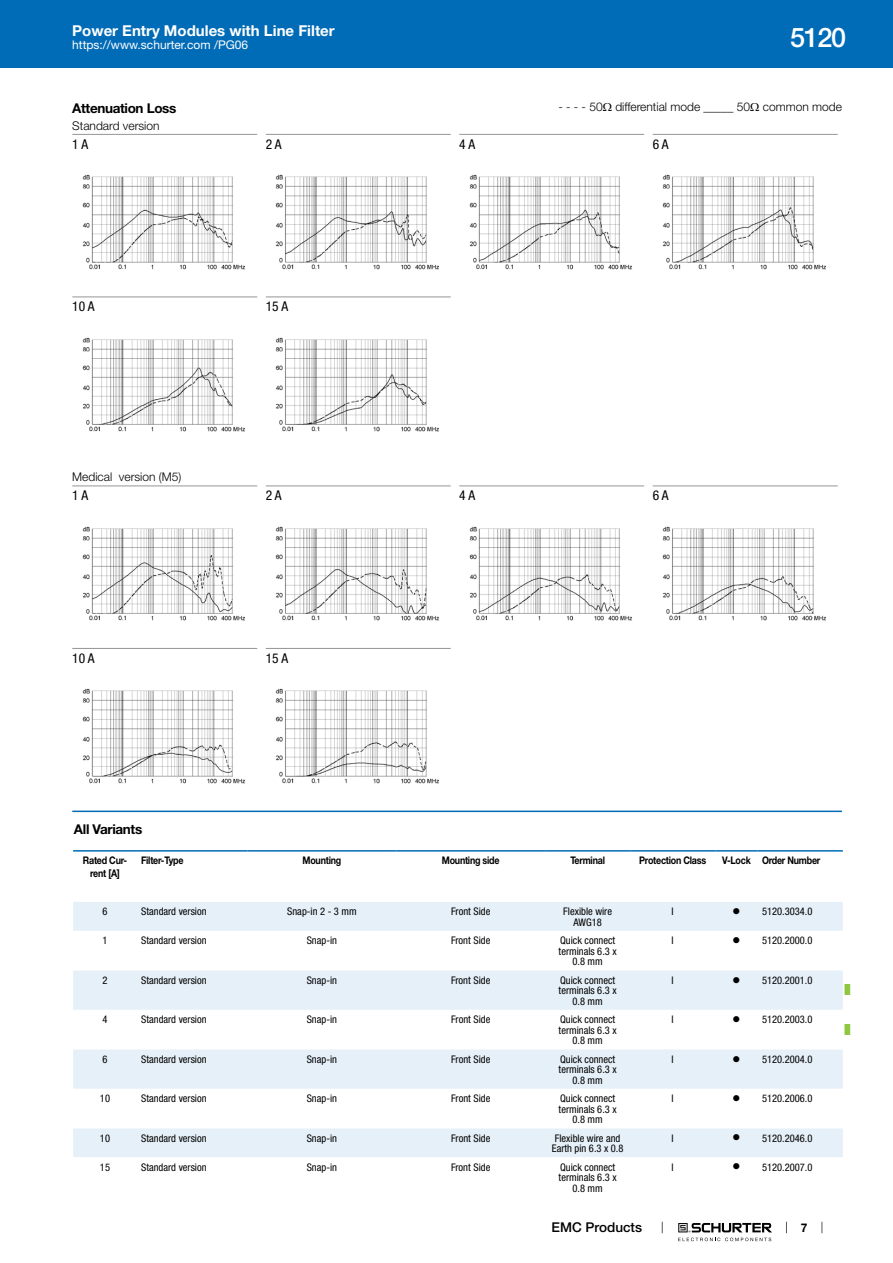
<style>
.page{position:relative;width:893px;height:1263px;background:#fff}
.page>*{position:absolute;margin:0;border:0;box-sizing:border-box;transform-origin:0 0}
.t1{font:500 27px "Helvetica Neue LT";color:#fff}
.t2{font:700 15px "Helvetica Neue LT";color:#fff}
.t3{font:condensed 13.5px "Helvetica Neue LT";color:#000}
.t4{font:700 13.5px "Helvetica Neue LT";letter-spacing:-.025em;color:#000}
.t5{font:500 13.5px "Helvetica Neue LT";color:#000}
.t6{font:300 12px "Helvetica Neue LT";color:#000}
.t7{font:12px "Helvetica Neue LT";color:#fff}
.t8{font:700 12px "Helvetica Neue LT";color:#000}
.t9{font:condensed 10.5px/10.5px "Helvetica Neue LT";color:#000;text-align:center}
.t10{font:700 10.5px/12.6px "Helvetica Neue LT";letter-spacing:-.025em;color:#000;text-align:center;scale:.85 1}
.t11{font:9px "Arial Unicode MS";color:#8dc63f}
.s1{font-family:"Arial Unicode MS";font-weight:400}
</style>
<div class="page">
<svg style="left:678px;top:1223px;width:94px;height:18px"></svg>
<div style="left:0;top:0;width:893px;height:68px;background:#006bb6"></div>
<hr style="left:72px;top:134px;width:185px;height:1px;background:#939598">
<img style="left:82px;top:174px;width:163px;height:96px">
<hr style="left:266px;top:134px;width:185px;height:1px;background:#939598">
<img style="left:275px;top:174px;width:164px;height:96px">
<hr style="left:459px;top:134px;width:185px;height:1px;background:#939598">
<img style="left:469px;top:174px;width:163px;height:96px">
<hr style="left:653px;top:134px;width:185px;height:1px;background:#939598">
<img style="left:662px;top:174px;width:164px;height:96px">
<hr style="left:72px;top:297px;width:185px;height:1px;background:#939598">
<img style="left:82px;top:337px;width:163px;height:95px">
<hr style="left:266px;top:297px;width:185px;height:1px;background:#939598">
<img style="left:275px;top:337px;width:164px;height:95px">
<hr style="left:72px;top:485px;width:185px;height:1px;background:#939598">
<img style="left:82px;top:526px;width:163px;height:95px">
<hr style="left:266px;top:485px;width:185px;height:1px;background:#939598">
<img style="left:275px;top:526px;width:164px;height:95px">
<hr style="left:459px;top:485px;width:185px;height:1px;background:#939598">
<img style="left:469px;top:526px;width:163px;height:95px">
<hr style="left:653px;top:485px;width:185px;height:1px;background:#939598">
<img style="left:662px;top:526px;width:164px;height:95px">
<hr style="left:72px;top:648px;width:185px;height:1px;background:#939598">
<img style="left:82px;top:688px;width:163px;height:96px">
<hr style="left:266px;top:648px;width:185px;height:1px;background:#939598">
<img style="left:275px;top:688px;width:164px;height:96px">
<hr style="left:72px;top:810px;width:770px;height:2px;background:#006bb6">
<svg style="left:73px;top:851px;width:770px;height:1px"></svg>
<div style="left:73px;top:902px;width:770px;height:29px;background:#e6f0f8"></div>
<svg style="left:73px;top:970px;width:770px;height:187px;fill:#e6f0f8"></svg>
<hr style="left:73px;top:850px;width:64px;height:1px;background:#006bb6">
<hr style="left:137px;top:850px;width:110px;height:1px;background:#006bb6">
<hr style="left:247px;top:850px;width:149px;height:1px;background:#006bb6">
<hr style="left:396px;top:850px;width:149px;height:1px;background:#006bb6">
<hr style="left:545px;top:850px;width:85px;height:1px;background:#006bb6">
<hr style="left:630px;top:850px;width:85px;height:1px;background:#006bb6">
<hr style="left:715px;top:850px;width:43px;height:1px;background:#006bb6">
<hr style="left:758px;top:850px;width:85px;height:1px;background:#006bb6">
<h2 class="t2" style="left:72px;top:21px;width:264px">Power Entry Modules with Line Filter</h2>
<p class="t7" style="left:72px;top:38px;width:178px">https://www.schurter.com /PG06</p>
<h1 class="t1" style="left:790px;top:21px;width:57px">5120</h1>
<p class="t4" style="left:72px;top:99px;width:106px">Attenuation Loss</p>
<p class="t6" style="left:558px;top:100px;width:285px">- - - - 50<span class="s1">Ω</span> differential mode _____ 50<span class="s1">Ω</span> common mode</p>
<p class="t6" style="left:72px;top:118px;width:89px">Standard version</p>
<p class="t3" style="left:72px;top:136px;width:17px">1 A</p>
<p class="t3" style="left:266px;top:136px;width:17px">2 A</p>
<p class="t3" style="left:459px;top:136px;width:17px">4 A</p>
<p class="t3" style="left:653px;top:136px;width:17px">6 A</p>
<p class="t3" style="left:72px;top:299px;width:24px">10 A</p>
<p class="t3" style="left:266px;top:299px;width:24px">15 A</p>
<p class="t6" style="left:72px;top:470px;width:111px">Medical version (M5)</p>
<p class="t3" style="left:72px;top:488px;width:17px">1 A</p>
<p class="t3" style="left:266px;top:488px;width:17px">2 A</p>
<p class="t3" style="left:459px;top:488px;width:17px">4 A</p>
<p class="t3" style="left:653px;top:488px;width:17px">6 A</p>
<p class="t3" style="left:72px;top:650px;width:24px">10 A</p>
<p class="t3" style="left:266px;top:650px;width:24px">15 A</p>
<p class="t4" style="left:74px;top:821px;width:70px">All Variants</p>
<p class="t10" style="left:83px;top:854px;width:54px">Rated Cur&shy;rent [A]</p>
<p class="t10" style="left:141px;top:854px;width:51px">Filter-Type</p>
<p class="t10" style="left:302px;top:854px;width:47px">Mounting</p>
<p class="t10" style="left:442px;top:854px;width:69px">Mounting side</p>
<p class="t10" style="left:570px;top:854px;width:42px">Terminal</p>
<p class="t10" style="left:639px;top:854px;width:80px">Protection Class</p>
<p class="t10" style="left:722px;top:854px;width:117px">V-Lock Order Number</p>
<p class="t9" style="left:103px;top:906px;width:7px">6</p>
<p class="t9" style="left:141px;top:906px;width:67px">Standard version</p>
<p class="t9" style="left:287px;top:906px;width:71px">Snap-in 2 - 3 mm</p>
<p class="t9" style="left:451px;top:906px;width:41px">Front Side</p>
<p class="t9" style="left:563px;top:906px;width:50px">Flexible wire<br>AWG18</p>
<p class="t9" style="left:672px;top:906px;width:4px">I</p>
<p class="t9" style="left:733px;top:906px;width:81px">● 5120.3034.0</p>
<p class="t9" style="left:102px;top:935px;width:7px">1</p>
<p class="t9" style="left:141px;top:935px;width:67px">Standard version</p>
<p class="t9" style="left:307px;top:935px;width:32px">Snap-in</p>
<p class="t9" style="left:451px;top:935px;width:41px">Front Side</p>
<p class="t9" style="left:559px;top:935px;width:60px">Quick connect terminals 6.3 x<br>0.8 mm</p>
<p class="t9" style="left:672px;top:935px;width:4px">I</p>
<p class="t9" style="left:733px;top:935px;width:81px">● 5120.2000.0</p>
<p class="t9" style="left:102px;top:975px;width:7px">2</p>
<p class="t9" style="left:141px;top:975px;width:67px">Standard version</p>
<p class="t9" style="left:307px;top:975px;width:32px">Snap-in</p>
<p class="t9" style="left:451px;top:975px;width:41px">Front Side</p>
<p class="t9" style="left:559px;top:975px;width:60px">Quick connect terminals 6.3 x<br>0.8 mm</p>
<p class="t9" style="left:672px;top:975px;width:4px">I</p>
<p class="t9" style="left:733px;top:975px;width:81px">● 5120.2001.0</p>
<p class="t9" style="left:103px;top:1014px;width:7px">4</p>
<p class="t9" style="left:141px;top:1014px;width:67px">Standard version</p>
<p class="t9" style="left:307px;top:1014px;width:32px">Snap-in</p>
<p class="t9" style="left:451px;top:1014px;width:41px">Front Side</p>
<p class="t9" style="left:559px;top:1014px;width:60px">Quick connect terminals 6.3 x<br>0.8 mm</p>
<p class="t9" style="left:672px;top:1014px;width:4px">I</p>
<p class="t9" style="left:733px;top:1014px;width:81px">● 5120.2003.0</p>
<p class="t9" style="left:103px;top:1054px;width:7px">6</p>
<p class="t9" style="left:141px;top:1054px;width:67px">Standard version</p>
<p class="t9" style="left:307px;top:1054px;width:32px">Snap-in</p>
<p class="t9" style="left:451px;top:1054px;width:41px">Front Side</p>
<p class="t9" style="left:559px;top:1054px;width:60px">Quick connect terminals 6.3 x<br>0.8 mm</p>
<p class="t9" style="left:672px;top:1054px;width:4px">I</p>
<p class="t9" style="left:733px;top:1054px;width:81px">● 5120.2004.0</p>
<p class="t9" style="left:100px;top:1093px;width:12px">10</p>
<p class="t9" style="left:141px;top:1093px;width:67px">Standard version</p>
<p class="t9" style="left:307px;top:1093px;width:32px">Snap-in</p>
<p class="t9" style="left:451px;top:1093px;width:41px">Front Side</p>
<p class="t9" style="left:559px;top:1093px;width:60px">Quick connect terminals 6.3 x<br>0.8 mm</p>
<p class="t9" style="left:672px;top:1093px;width:4px">I</p>
<p class="t9" style="left:733px;top:1093px;width:81px">● 5120.2006.0</p>
<p class="t9" style="left:100px;top:1132px;width:12px">10</p>
<p class="t9" style="left:141px;top:1132px;width:67px">Standard version</p>
<p class="t9" style="left:307px;top:1132px;width:32px">Snap-in</p>
<p class="t9" style="left:451px;top:1132px;width:41px">Front Side</p>
<p class="t9" style="left:552px;top:1132px;width:73px;text-align:left">Flexible wire and<br>Earth pin 6.3 x 0.8</p>
<p class="t9" style="left:672px;top:1132px;width:4px">I</p>
<p class="t9" style="left:733px;top:1132px;width:81px">● 5120.2046.0</p>
<p class="t9" style="left:100px;top:1161px;width:12px">15</p>
<p class="t9" style="left:141px;top:1161px;width:67px">Standard version</p>
<p class="t9" style="left:307px;top:1161px;width:32px">Snap-in</p>
<p class="t9" style="left:451px;top:1161px;width:41px">Front Side</p>
<p class="t9" style="left:559px;top:1161px;width:60px">Quick connect terminals 6.3 x<br>0.8 mm</p>
<p class="t9" style="left:672px;top:1161px;width:4px">I</p>
<p class="t9" style="left:733px;top:1161px;width:81px">● 5120.2007.0</p>
<p class="t5" style="left:552px;top:1219px;width:92px">EMC Products</p>
<p class="t8" style="left:801px;top:1220px;width:8px">7</p>
<p class="t11" style="left:845px;top:983px;width:7px">█</p>
<p class="t11" style="left:845px;top:1023px;width:7px">█</p>
</div>
